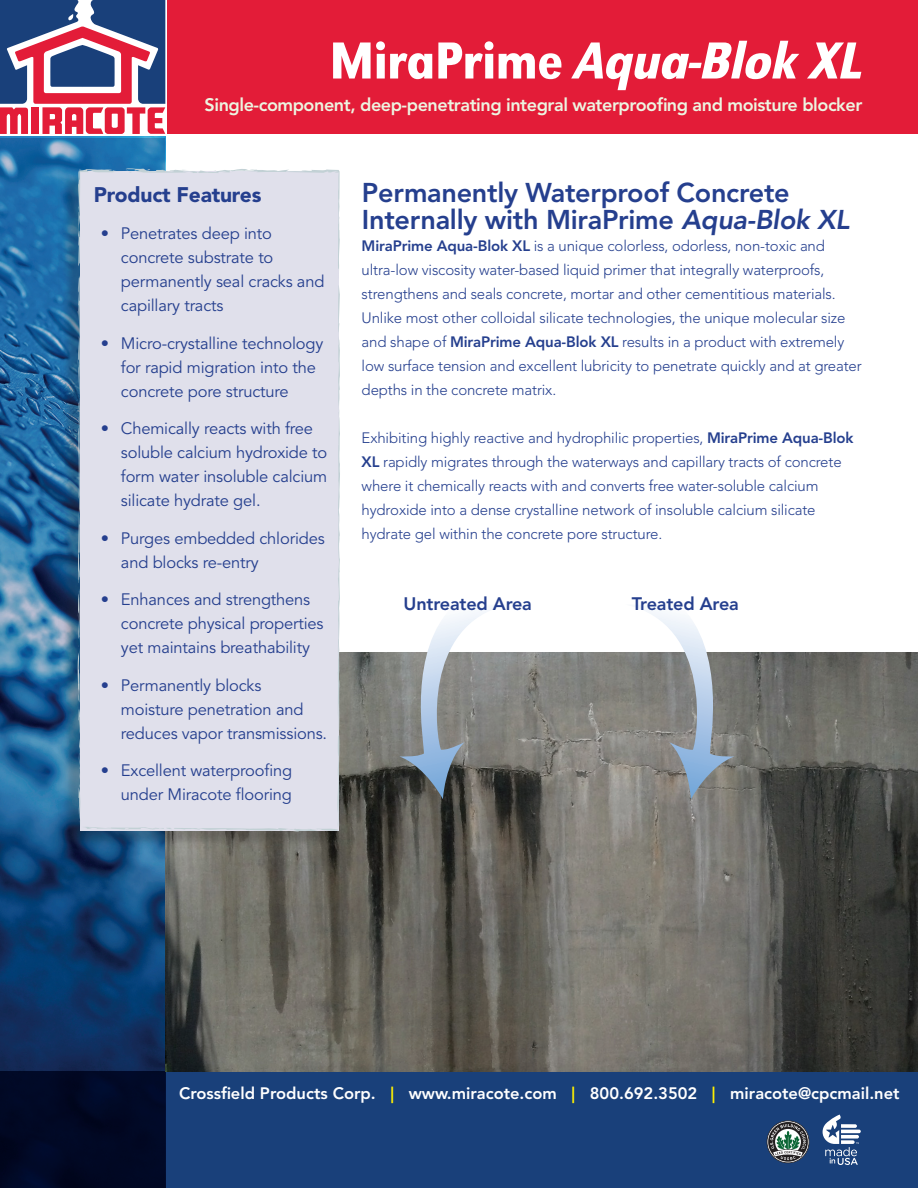
<style>
.page{position:relative;width:918px;height:1188px;background:#fff}
.page>*{position:absolute;margin:0;border:0;box-sizing:border-box;transform-origin:0 0}
.t1{font:54px "URW Grotesk T Medi Extr Narr Obli";letter-spacing:-.01em;color:#fff}
.t2{font:800 27px/27px "Avenir LT Std";letter-spacing:-.01em;color:#253f8e}
.t3{font:900 21px "Avenir LT Std";letter-spacing:-.01em;color:#253f8e}
.t4{font:800 18px "Avenir LT Std";letter-spacing:-.025em;color:#edf5e1}
.t5{font:800 18px "Avenir LT Std";letter-spacing:-.01em;color:#253f8e}
.t6{font:16.5px/24px "Avenir LT Std";letter-spacing:-.01em;color:#253f8e}
.t7{font:800 16.5px "Avenir LT Std";color:#fff}
.t8{font:300 15px/24px "Avenir LT Std";letter-spacing:-.01em;color:#253f8e}
.s1{font-family:"URW Grotesk T Medi Extr Narr"}
.s2{font-weight:500}
.s3{font-style:italic}
.s4{font-weight:800}
.s5{color:#fff101}
</style>
<div class="page">
<div style="left:0;top:1071px;width:918px;height:117px;background:#19407a"></div>
<svg style="left:0;top:138px;width:165px;height:1050px;background:#174676"></svg>
<div style="left:168px;top:0;width:750px;height:134px;background:#e31c38"></div>
<svg style="left:0;top:0;width:165px;height:134px"></svg>
<img style="left:165px;top:652px;width:753px;height:419px">
<svg style="left:823px;top:1115px;width:38px;height:50px"></svg>
<svg style="left:767px;top:1120px;width:42px;height:43px"></svg>
<div style="left:59px;top:170px;width:277px;height:679px;background:#231f20;opacity:.25"></div>
<svg style="left:77px;top:166px;width:264px;height:668px;background:#c0c9d9"></svg>
<svg style="left:399px;top:609px;width:110px;height:190px"></svg>
<svg style="left:625px;top:609px;width:110px;height:190px"></svg>
<h1 class="t1" style="left:329px;top:30px;width:536px"><span class="s1">MiraPrime</span> Aqua-Blok XL</h1>
<p class="t4" style="left:205px;top:94px;width:659px">Single-component, deep-penetrating integral waterproofing and moisture blocker</p>
<h3 class="t3" style="left:94px;top:182px;width:169px">Product Features</h3>
<p class="t6" style="left:121px;top:222px;width:205px;text-indent:-20px"><span class="s2">•</span> Penetrates deep into concrete substrate to permanently seal cracks and capillary tracts</p>
<p class="t6" style="left:121px;top:331px;width:204px;text-indent:-20px">• Micro-crystalline technology for rapid migration into the concrete pore structure</p>
<p class="t6" style="left:121px;top:417px;width:208px;text-indent:-20px">• Chemically reacts with free soluble calcium hydroxide to form water insoluble calcium silicate hydrate gel.</p>
<p class="t6" style="left:121px;top:526px;width:205px;text-indent:-20px">• Purges embedded chlorides and blocks re-entry</p>
<p class="t6" style="left:121px;top:588px;width:204px;text-indent:-20px">• Enhances and strengthens concrete physical properties yet maintains breathability</p>
<p class="t6" style="left:121px;top:674px;width:208px;text-indent:-20px">• Permanently blocks moisture penetration and reduces vapor transmissions.</p>
<p class="t6" style="left:101px;top:759px;width:193px;text-align:right">• Excellent waterproofing under Miracote flooring</p>
<h2 class="t2" style="left:362px;top:179px;width:489px">Permanently Waterproof Concrete<br>Internally with MiraPrime <span class="s3">Aqua-Blok XL</span></h2>
<p class="t8" style="left:362px;top:234px;width:502px"><span class="s4">MiraPrime Aqua-Blok XL</span> is a unique colorless, odorless, non-toxic and ultra-low viscosity water-based liquid primer that integrally waterproofs, strengthens and seals concrete, mortar and other cementitious materials.<br>Unlike most other colloidal silicate technologies, the unique molecular size and shape of <span class="s4">MiraPrime Aqua-Blok XL</span> results in a product with extremely low surface tension and excellent lubricity to penetrate quickly and at greater depths in the concrete matrix.</p>
<p class="t8" style="left:362px;top:426px;width:493px">Exhibiting highly reactive and hydrophilic properties, <span class="s4">MiraPrime Aqua-Blok XL</span> rapidly migrates through the waterways and capillary tracts of concrete where it chemically reacts with and converts free water-soluble calcium hydroxide into a dense crystalline network of insoluble calcium silicate hydrate gel within the concrete pore structure.</p>
<p class="t5" style="left:404px;top:593px;width:130px">Untreated Area</p>
<p class="t5" style="left:632px;top:593px;width:109px">Treated Area</p>
<p class="t7" style="left:179px;top:1083px;width:722px">Crossfield Products Corp. <span class="s5">|</span> www.miracote.com <span class="s5">|</span> 800.692.3502 <span class="s5">|</span> miracote@cpcmail.net</p>
</div>
